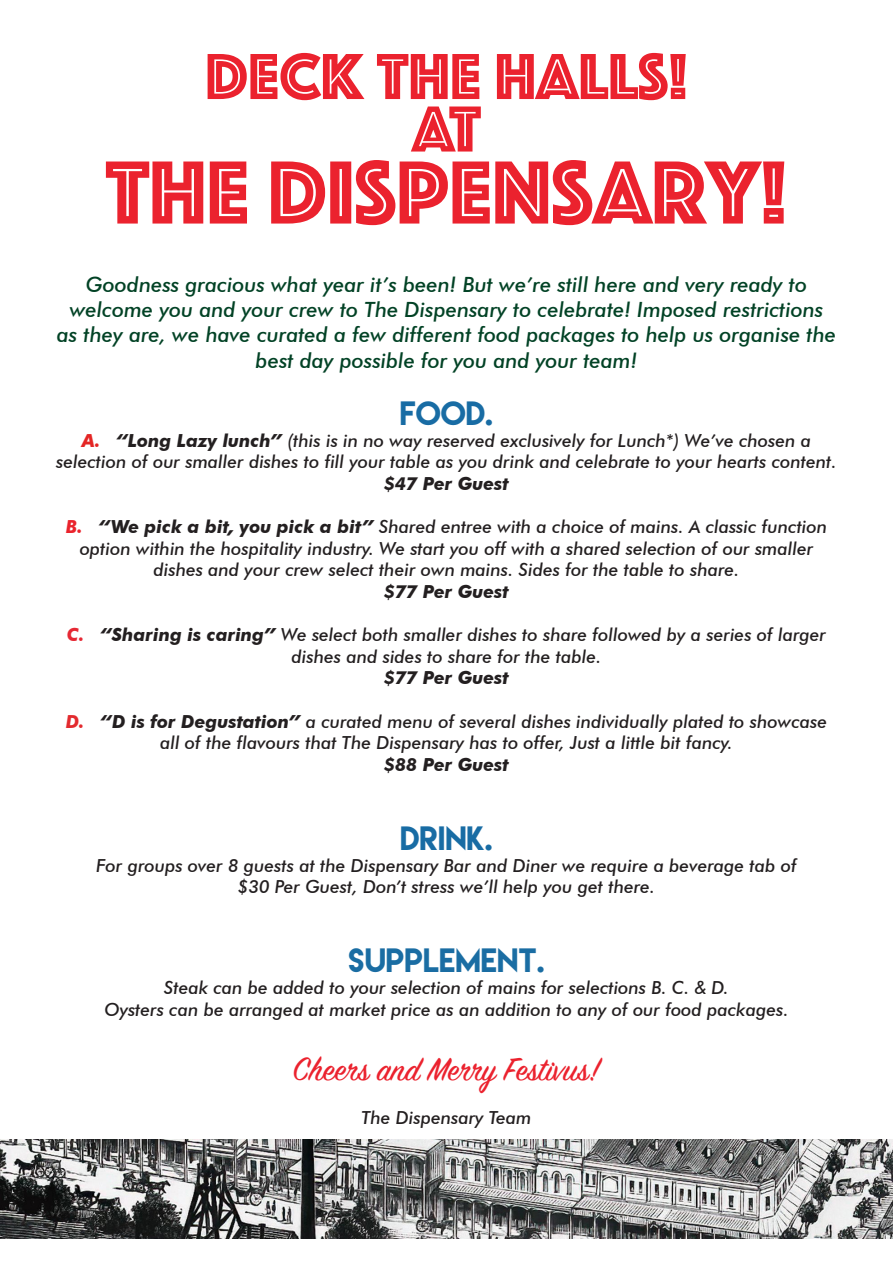
<style>
.page{position:relative;width:893px;height:1263px;background:#fff}
.page>*{position:absolute;margin:0;border:0;box-sizing:border-box;transform-origin:0 0}
.t1{font:93px "Phosphate Inline";color:#eb222e}
.t2{font:67.5px "Phosphate Inline";color:#eb222e}
.t3{font:36px "Sign Painter House Script";color:#eb222e}
.t4{font:30px "Lemon Milk";color:#186ca4}
.t5{font:30px "Lemon Milk";color:#1a6da3}
.t6{font:italic 500 21px/25.2px "Futura BT";color:#024225;text-align:center}
.t7{font:italic 500 18px/21.6px "Futura BT";color:#231f20;text-align:center}
.t8{font:italic 700 18px "Futura BT";color:#231f20}
.s1{font-weight:700;color:#e42625}
.s2{font-weight:700}
.s3{font-weight:700;color:#ea232c}
.s4{font-weight:700;color:#e62834}
.s5{font-weight:700;color:#e32a2e}
</style>
<div class="page">
<img style="left:0;top:1139px;width:893px;height:100px">
<p class="t2" style="left:205px;top:28px;width:484px">DECK THE HALLS!</p>
<p class="t2" style="left:412px;top:81px;width:70px">AT</p>
<p class="t1" style="left:106px;top:126px;width:683px">THE DISPENSARY!</p>
<p class="t6" style="left:86px;top:272px;width:723px">Goodness gracious what year it’s been! But we’re still here and very ready to</p>
<p class="t6" style="left:57px;top:297px;width:781px">welcome you and your crew to The Dispensary to celebrate! Imposed restrictions as they are, we have curated a few different food packages to help us organise the best day possible for you and your team!</p>
<p class="t4" style="left:400px;top:393px;width:95px">FOOD.</p>
<p class="t7" style="left:82px;top:429px;width:731px"><span class="s1">A.</span> <span class="s2">“Long Lazy lunch”</span> (this is in no way reserved exclusively for Lunch*) We’ve chosen a</p>
<p class="t7" style="left:56px;top:451px;width:782px">selection of our smaller dishes to fill your table as you drink and celebrate to your hearts content. <span class="s2">$47 Per Guest</span></p>
<p class="t7" style="left:66px;top:516px;width:763px"><span class="s3">B.</span> <span class="s2">“We pick a bit, you pick a bit”</span> Shared entree with a choice of mains. A classic function option within the hospitality industry. We start you off with a shared selection of our smaller</p>
<p class="t7" style="left:153px;top:559px;width:588px">dishes and your crew select their own mains. Sides for the table to share.</p>
<p class="t8" style="left:384px;top:581px;width:126px">$77 Per Guest</p>
<p class="t7" style="left:67px;top:624px;width:761px"><span class="s4">C.</span> <span class="s2">“Sharing is caring”</span> We select both smaller dishes to share followed by a series of larger dishes and sides to share for the table.</p>
<p class="t8" style="left:384px;top:667px;width:126px">$77 Per Guest</p>
<p class="t7" style="left:66px;top:710px;width:763px"><span class="s5">D.</span> <span class="s2">“D is for Degustation”</span> a curated menu of several dishes individually plated to showcase all of the flavours that The Dispensary has to offer, Just a little bit fancy.</p>
<p class="t8" style="left:384px;top:753px;width:126px">$88 Per Guest</p>
<p class="t4" style="left:400px;top:817px;width:94px">DRINK.</p>
<p class="t7" style="left:96px;top:854px;width:702px">For groups over 8 guests at the Dispensary Bar and Diner we require a beverage tab of</p>
<p class="t7" style="left:238px;top:876px;width:419px">$30 Per Guest, Don’t stress we’ll help you get there.</p>
<p class="t5" style="left:348px;top:940px;width:198px">SUPPLEMENT.</p>
<p class="t7" style="left:164px;top:977px;width:566px">Steak can be added to your selection of mains for selections B. C. &amp; D.</p>
<p class="t7" style="left:104px;top:998px;width:686px">Oysters can be arranged at market price as an addition to any of our food packages.</p>
<p class="t3" style="left:293px;top:1048px;width:309px">Cheers and Merry Festivus!</p>
<p class="t7" style="left:361px;top:1106px;width:172px">The Dispensary Team</p>
</div>
